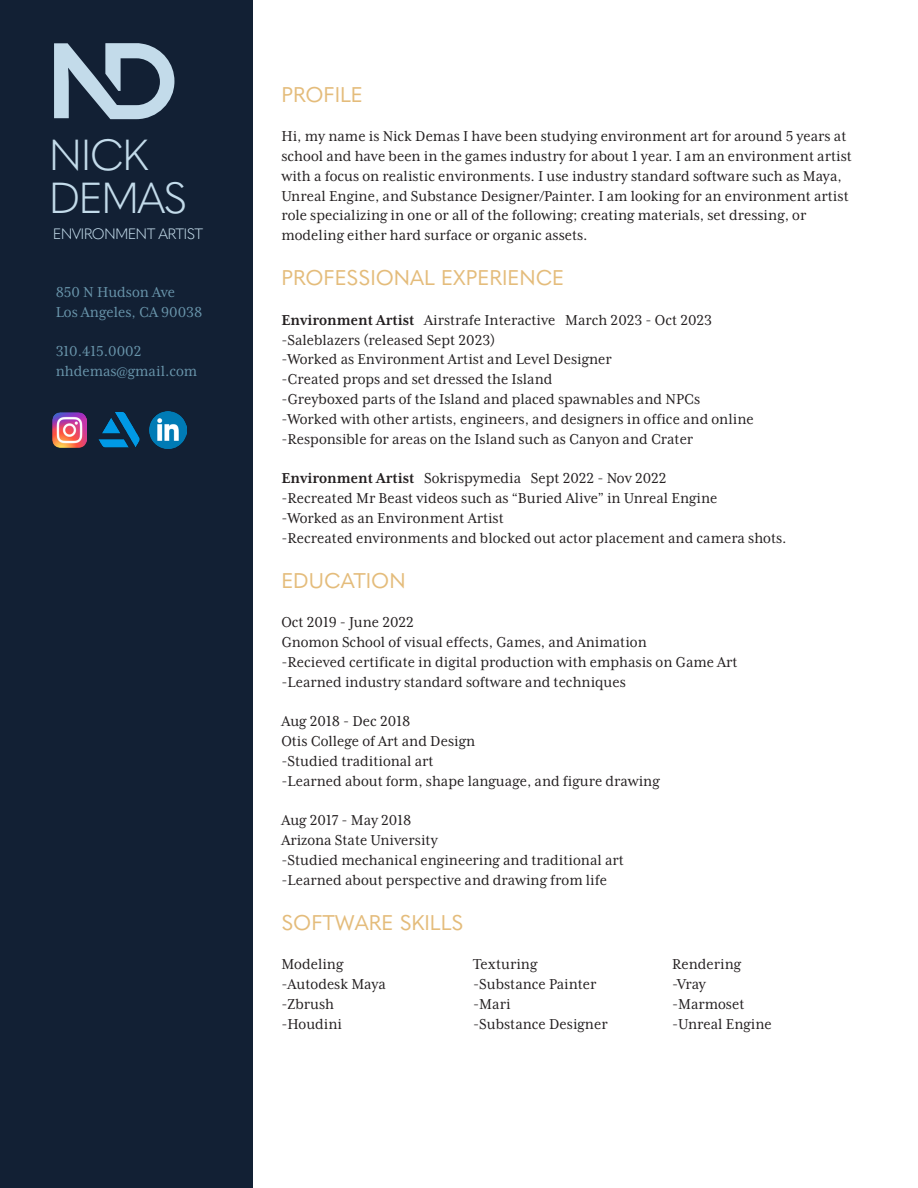
<style>
.page{position:relative;width:918px;height:1188px;background:#fff}
.page>*{position:absolute;margin:0;border:0;box-sizing:border-box;transform-origin:0 0}
.t1{font:300 42.9px/42.9px "Quasimoda";letter-spacing:-.05em;color:#c3dbea}
.t2{font:21px "Quasimoda";color:#e4bc7b}
.t3{font:16.5px/19.8px "Mrs Eaves XL Serif Nar OT";color:#231f20}
.t4{font:16.5px/19.8px "Mrs Eaves XL Serif Nar OT";color:#6995ab}
.t5{font:300 14.85px "Quasimoda";letter-spacing:-.05em;color:#c3dbea}
.s1{font-weight:700}
</style>
<div class="page">
<div style="left:0;top:0;width:252px;height:1188px;background:#122034"></div>
<svg style="left:54px;top:43px;width:120px;height:76px"></svg>
<img style="left:52px;top:412px;width:35px;height:35px">
<img style="left:149px;top:411px;width:37px;height:38px">
<img style="left:98px;top:412px;width:42px;height:36px">
<h1 class="t1" style="left:49px;top:131px;width:140px">NICK<br>DEMAS</h1>
<p class="t5" style="left:53px;top:223px;width:152px">ENVIRONMENT ARTIST</p>
<p class="t4" style="left:56px;top:282px;width:148px">850 N Hudson Ave<br>Los Angeles, CA 90038</p>
<p class="t4" style="left:56px;top:342px;width:143px">310.415.0002 nhdemas@gmail.com</p>
<p class="t2" style="left:281px;top:78px;width:83px">PROFILE</p>
<p class="t3" style="left:281px;top:126px;width:572px">Hi, my name is Nick Demas I have been studying environment art for around 5 years at school and have been in the games industry for about 1 year. I am an environment artist with a focus on realistic environments. I use industry standard software such as Maya, Unreal Engine, and Substance Designer/Painter. I am looking for an environment artist role specializing in one or all of the following; creating materials, set dressing, or modeling either hard surface or organic assets.</p>
<p class="t2" style="left:281px;top:262px;width:284px">PROFESSIONAL EXPERIENCE</p>
<p class="t3" style="left:281px;top:310px;width:474px"><span class="s1">Environment Artist</span> Airstrafe Interactive March 2023 - Oct 2023 -Saleblazers (released Sept 2023)<br>-Worked as Environment Artist and Level Designer<br>-Created props and set dressed the Island<br>-Greyboxed parts of the Island and placed spawnables and NPCs -Worked with other artists, engineers, and designers in office and online -Responsible for areas on the Island such as Canyon and Crater</p>
<p class="t3" style="left:281px;top:468px;width:507px"><span class="s1">Environment Artist</span> Sokrispymedia Sept 2022 - Nov 2022<br>-Recreated Mr Beast videos such as “Buried Alive” in Unreal Engine<br>-Worked as an Environment Artist<br>-Recreated environments and blocked out actor placement and camera shots.</p>
<p class="t2" style="left:281px;top:564px;width:126px">EDUCATION</p>
<p class="t3" style="left:281px;top:612px;width:458px">Oct 2019 - June 2022<br>Gnomon School of visual effects, Games, and Animation<br>-Recieved certificate in digital production with emphasis on Game Art -Learned industry standard software and techniques</p>
<p class="t3" style="left:281px;top:711px;width:380px">Aug 2018 - Dec 2018<br>Otis College of Art and Design<br>-Studied traditional art<br>-Learned about form, shape language, and figure drawing</p>
<p class="t3" style="left:281px;top:810px;width:344px">Aug 2017 - May 2018<br>Arizona State University<br>-Studied mechanical engineering and traditional art -Learned about perspective and drawing from life</p>
<p class="t2" style="left:281px;top:906px;width:184px">SOFTWARE SKILLS</p>
<p class="t3" style="left:281px;top:954px;width:106px">Modeling -Autodesk Maya -Zbrush -Houdini</p>
<p class="t3" style="left:672px;top:955px;width:101px">Rendering -Vray -Marmoset -Unreal Engine</p>
<p class="t3" style="left:473px;top:955px;width:136px">Texturing -Substance Painter -Mari<br>-Substance Designer</p>
</div>
